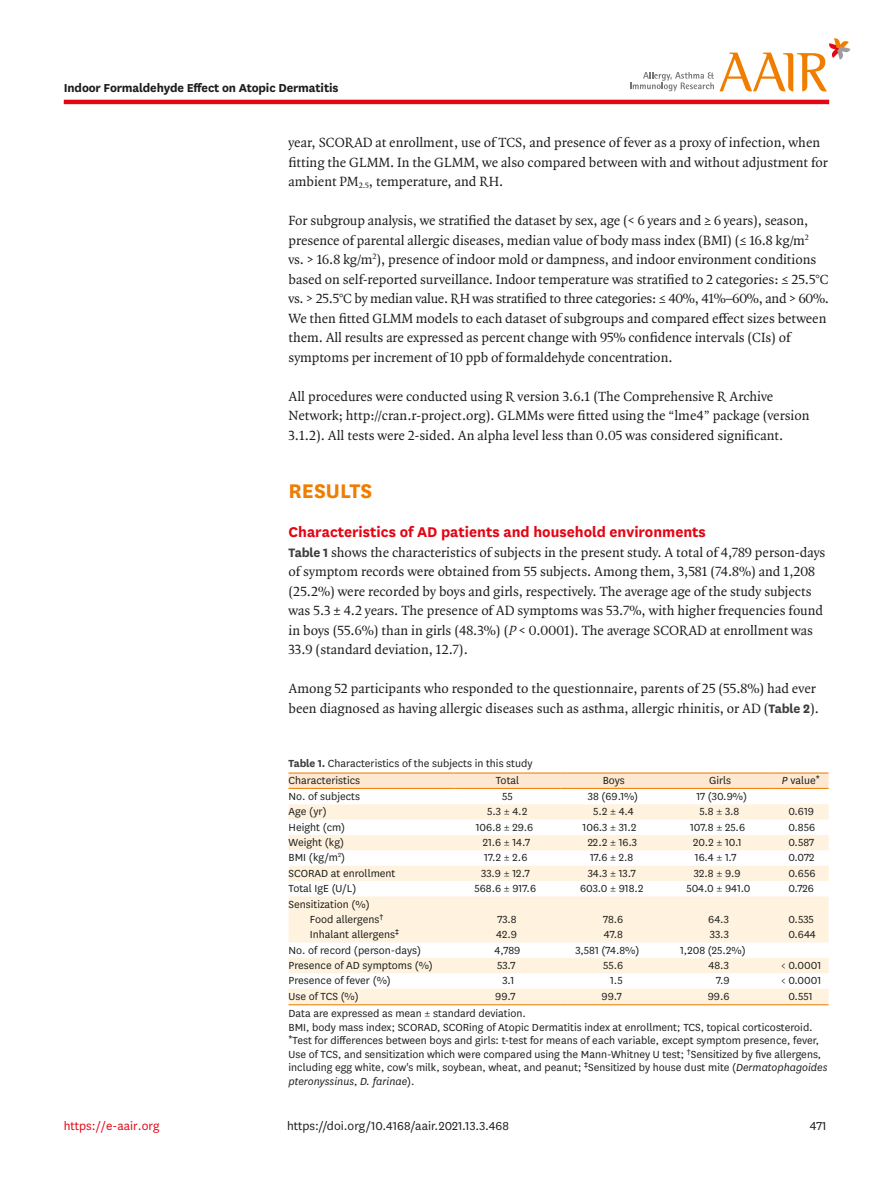
<style>
.page{position:relative;width:893px;height:1191px;background:#fff}
.page>*{position:absolute;margin:0;border:0;box-sizing:border-box;transform-origin:0 0}
.body_title1{font:700 23.1px "National";color:#ef7d00}
.body_title2_stacked{font:700 16.5px "National";color:#e30614}
.body_p{font:14.25px/19.5px "Quadraat OT";letter-spacing:-.005em;color:#1d1d1b}
.body_p_first{font:14.25px/19.5px "Quadraat OT";color:#1d1d1b}
.doi_running_footer{font:13.5px "National";color:#1d1d1b}
.alt-title-type{font:700 13.5px "National";letter-spacing:-.01em;color:#1d1d1b}
.t1{font:13.5px "National";color:#e30614}
.tbody_entry{font:12px "National";color:#1d1d1b}
.table-wrap-foot_p{font:12px/13.5px "National";color:#1d1d1b}
.table-wrap_caption{font:12px "National";color:#1d1d1b}
.table-wrap-foot_p_fi{font:12px "National";color:#1d1d1b}
.thead_entry{font:12px "National";color:#1d1d1b}
.s1{font-family:"National";font-weight:700;color:#3d3d3c}
.s2{font-style:italic}
.s3{font-weight:700;color:#3d3d3c}
.s4{font-family:"Arial Unicode MS";font-size:10.5px}
</style>
<div class="page">
<hr style="left:64px;top:100px;width:765px;height:4px;background:#e30614">
<svg style="left:630px;top:38px;width:220px;height:53px"></svg>
<svg style="left:289px;top:804px;width:540px;height:200px;fill:#fff3e0"></svg>
<svg style="left:289px;top:772px;width:540px;height:17px;background:#fce0c3"></svg>
<hr style="left:310px;top:788px;width:144px;height:1px;background:#ef7d00">
<hr style="left:454px;top:788px;width:107px;height:1px;background:#ef7d00">
<hr style="left:561px;top:788px;width:106px;height:1px;background:#ef7d00">
<hr style="left:667px;top:788px;width:106px;height:1px;background:#ef7d00">
<hr style="left:773px;top:788px;width:56px;height:1px;background:#ef7d00">
<svg style="left:289px;top:1004px;width:21px;height:1px"></svg>
<hr style="left:310px;top:1004px;width:144px;height:1px;background:#ef7d00">
<hr style="left:454px;top:1004px;width:107px;height:1px;background:#ef7d00">
<hr style="left:561px;top:1004px;width:106px;height:1px;background:#ef7d00">
<hr style="left:667px;top:1004px;width:106px;height:1px;background:#ef7d00">
<hr style="left:773px;top:1004px;width:56px;height:1px;background:#ef7d00">
<p class="alt-title-type" style="left:64px;top:78px;width:276px">Indoor Formaldehyde Effect on Atopic Dermatitis</p>
<p class="body_p_first" style="left:289px;top:133px;width:541px">year, SCORAD at enrollment, use of TCS, and presence of fever as a proxy of infection, when fitting the GLMM. In the GLMM, we also compared between with and without adjustment for ambient PM<sub>2.5</sub>, temperature, and RH.</p>
<p class="body_p" style="left:289px;top:211px;width:542px">For subgroup analysis, we stratified the dataset by sex, age (&lt; 6 years and ≥ 6 years), season, presence of parental allergic diseases, median value of body mass index (BMI) (≤ 16.8 kg/m<sup>2<br></sup>vs. &gt; 16.8 kg/m<sup>2</sup>), presence of indoor mold or dampness, and indoor environment conditions based on self-reported surveillance. Indoor temperature was stratified to 2 categories: ≤ 25.5°C vs. &gt; 25.5°C by median value. RH was stratified to three categories: ≤ 40%, 41%–60%, and &gt; 60%.<br>We then fitted GLMM models to each dataset of subgroups and compared effect sizes between them. All results are expressed as percent change with 95% confidence intervals (CIs) of symptoms per increment of 10 ppb of formaldehyde concentration.</p>
<p class="body_p" style="left:289px;top:386px;width:523px">All procedures were conducted using R version 3.6.1 (The Comprehensive R Archive<br>Network; http://cran.r-project.org). GLMMs were fitted using the “lme4” package (version<br>3.1.2). All tests were 2-sided. An alpha level less than 0.05 was considered significant.</p>
<p class="body_title1" style="left:289px;top:475px;width:85px">RESULTS</p>
<p class="body_title2_stacked" style="left:289px;top:520px;width:419px">Characteristics of AD patients and household environments</p>
<p class="body_p_first" style="left:289px;top:542px;width:538px"><span class="s1">Table 1</span> shows the characteristics of subjects in the present study. A total of 4,789 person-days of symptom records were obtained from 55 subjects. Among them, 3,581 (74.8%) and 1,208 (25.2%) were recorded by boys and girls, respectively. The average age of the study subjects was 5.3 ± 4.2 years. The presence of AD symptoms was 53.7%, with higher frequencies found in boys (55.6%) than in girls (48.3%) (<span class="s2">P</span> &lt; 0.0001). The average SCORAD at enrollment was 33.9 (standard deviation, 12.7).</p>
<p class="body_p" style="left:289px;top:679px;width:532px">Among 52 participants who responded to the questionnaire, parents of 25 (55.8%) had ever been diagnosed as having allergic diseases such as asthma, allergic rhinitis, or AD (<span class="s1">Table 2</span>).</p>
<p class="table-wrap_caption" style="left:289px;top:755px;width:245px"><span class="s3">Table 1.</span> Characteristics of the subjects in this study</p>
<p class="thead_entry" style="left:289px;top:772px;width:73px">Characteristics</p>
<p class="thead_entry" style="left:496px;top:772px;width:25px">Total</p>
<p class="thead_entry" style="left:603px;top:772px;width:24px">Boys</p>
<p class="thead_entry" style="left:709px;top:772px;width:24px">Girls</p>
<p class="thead_entry" style="left:782px;top:772px;width:39px"><span class="s2">P</span> value<span class="s4">*</span></p>
<p class="tbody_entry" style="left:289px;top:788px;width:73px">No. of subjects</p>
<p class="tbody_entry" style="left:502px;top:788px;width:12px">55</p>
<p class="tbody_entry" style="left:588px;top:788px;width:52px">38 (69.1%)</p>
<p class="tbody_entry" style="left:696px;top:788px;width:52px">17 (30.9%)</p>
<p class="tbody_entry" style="left:289px;top:804px;width:40px">Age (yr)</p>
<p class="tbody_entry" style="left:487px;top:804px;width:42px">5.3 ± 4.2</p>
<p class="tbody_entry" style="left:593px;top:804px;width:42px">5.2 ± 4.4</p>
<p class="tbody_entry" style="left:699px;top:804px;width:42px">5.8 ± 3.8</p>
<p class="tbody_entry" style="left:788px;top:804px;width:27px">0.619</p>
<p class="tbody_entry" style="left:289px;top:819px;width:58px">Height (cm)</p>
<p class="tbody_entry" style="left:476px;top:819px;width:59px">106.8 ± 29.6</p>
<p class="tbody_entry" style="left:582px;top:819px;width:56px">106.3 ± 31.2</p>
<p class="tbody_entry" style="left:690px;top:819px;width:57px">107.8 ± 25.6</p>
<p class="tbody_entry" style="left:788px;top:819px;width:28px">0.856</p>
<p class="tbody_entry" style="left:289px;top:834px;width:57px">Weight (kg)</p>
<p class="tbody_entry" style="left:483px;top:834px;width:49px">21.6 ± 14.7</p>
<p class="tbody_entry" style="left:588px;top:834px;width:51px">22.2 ± 16.3</p>
<p class="tbody_entry" style="left:693px;top:834px;width:50px">20.2 ± 10.1</p>
<p class="tbody_entry" style="left:788px;top:834px;width:27px">0.587</p>
<p class="tbody_entry" style="left:289px;top:850px;width:58px">BMI (kg/m<sup>2</sup>)</p>
<p class="tbody_entry" style="left:484px;top:850px;width:45px">17.2 ± 2.6</p>
<p class="tbody_entry" style="left:590px;top:850px;width:45px">17.6 ± 2.8</p>
<p class="tbody_entry" style="left:695px;top:850px;width:43px">16.4 ± 1.7</p>
<p class="tbody_entry" style="left:788px;top:850px;width:28px">0.072</p>
<p class="tbody_entry" style="left:289px;top:865px;width:108px">SCORAD at enrollment</p>
<p class="tbody_entry" style="left:481px;top:865px;width:50px">33.9 ± 12.7</p>
<p class="tbody_entry" style="left:588px;top:865px;width:50px">34.3 ± 13.7</p>
<p class="tbody_entry" style="left:694px;top:865px;width:48px">32.8 ± 9.9</p>
<p class="tbody_entry" style="left:788px;top:865px;width:29px">0.656</p>
<p class="tbody_entry" style="left:289px;top:880px;width:69px">Total IgE (U/L)</p>
<p class="tbody_entry" style="left:475px;top:880px;width:63px">568.6 ± 917.6</p>
<p class="tbody_entry" style="left:580px;top:880px;width:65px">603.0 ± 918.2</p>
<p class="tbody_entry" style="left:686px;top:880px;width:66px">504.0 ± 941.0</p>
<p class="tbody_entry" style="left:788px;top:880px;width:27px">0.726</p>
<p class="tbody_entry" style="left:289px;top:896px;width:83px">Sensitization (%)</p>
<p class="tbody_entry" style="left:310px;top:911px;width:75px">Food allergens<sup>†</sup></p>
<p class="tbody_entry" style="left:497px;top:911px;width:21px">73.8</p>
<p class="tbody_entry" style="left:603px;top:911px;width:22px">78.6</p>
<p class="tbody_entry" style="left:708px;top:911px;width:22px">64.3</p>
<p class="tbody_entry" style="left:788px;top:911px;width:27px">0.535</p>
<p class="tbody_entry" style="left:310px;top:926px;width:91px">Inhalant allergens<sup>‡</sup></p>
<p class="tbody_entry" style="left:496px;top:926px;width:23px">42.9</p>
<p class="tbody_entry" style="left:604px;top:926px;width:21px">47.8</p>
<p class="tbody_entry" style="left:710px;top:926px;width:21px">33.3</p>
<p class="tbody_entry" style="left:788px;top:926px;width:29px">0.644</p>
<p class="tbody_entry" style="left:289px;top:942px;width:134px">No. of record (person-days)</p>
<p class="tbody_entry" style="left:495px;top:942px;width:27px">4,789</p>
<p class="tbody_entry" style="left:575px;top:942px;width:66px">3,581 (74.8%)</p>
<p class="tbody_entry" style="left:680px;top:942px;width:67px">1,208 (25.2%)</p>
<p class="tbody_entry" style="left:289px;top:957px;width:146px">Presence of AD symptoms (%)</p>
<p class="tbody_entry" style="left:497px;top:957px;width:20px">53.7</p>
<p class="tbody_entry" style="left:603px;top:957px;width:22px">55.6</p>
<p class="tbody_entry" style="left:708px;top:957px;width:22px">48.3</p>
<p class="tbody_entry" style="left:781px;top:957px;width:42px">&lt; 0.0001</p>
<p class="tbody_entry" style="left:289px;top:972px;width:104px">Presence of fever (%)</p>
<p class="tbody_entry" style="left:502px;top:972px;width:13px">3.1</p>
<p class="tbody_entry" style="left:610px;top:972px;width:14px">1.5</p>
<p class="tbody_entry" style="left:716px;top:972px;width:15px">7.9</p>
<p class="tbody_entry" style="left:781px;top:972px;width:42px">&lt; 0.0001</p>
<p class="tbody_entry" style="left:289px;top:988px;width:72px">Use of TCS (%)</p>
<p class="tbody_entry" style="left:495px;top:988px;width:22px">99.7</p>
<p class="tbody_entry" style="left:601px;top:988px;width:22px">99.7</p>
<p class="tbody_entry" style="left:708px;top:988px;width:23px">99.6</p>
<p class="tbody_entry" style="left:788px;top:988px;width:26px">0.551</p>
<p class="table-wrap-foot_p_fi" style="left:289px;top:1005px;width:239px">Data are expressed as mean ± standard deviation.</p>
<p class="table-wrap-foot_p" style="left:289px;top:1019px;width:526px">BMI, body mass index; SCORAD, SCORing of Atopic Dermatitis index at enrollment; TCS, topical corticosteroid.</p>
<p class="table-wrap-foot_p" style="left:289px;top:1033px;width:540px"><span class="s4">*</span>Test for differences between boys and girls: t-test for means of each variable, except symptom presence, fever, Use of TCS, and sensitization which were compared using the Mann-Whitney U test; <sup>†</sup>Sensitized by five allergens, including egg white, cow's milk, soybean, wheat, and peanut; <sup>‡</sup>Sensitized by house dust mite (<span class="s2">Dermatophagoides pteronyssinus</span>, <span class="s2">D. farinae</span>).</p>
<p class="t1" style="left:64px;top:1116px;width:97px">https://e-aair.org</p>
<p class="doi_running_footer" style="left:287px;top:1116px;width:223px">https://doi.org/10.4168/aair.2021.13.3.468</p>
<p class="doi_running_footer" style="left:810px;top:1116px;width:18px">471</p>
</div>
